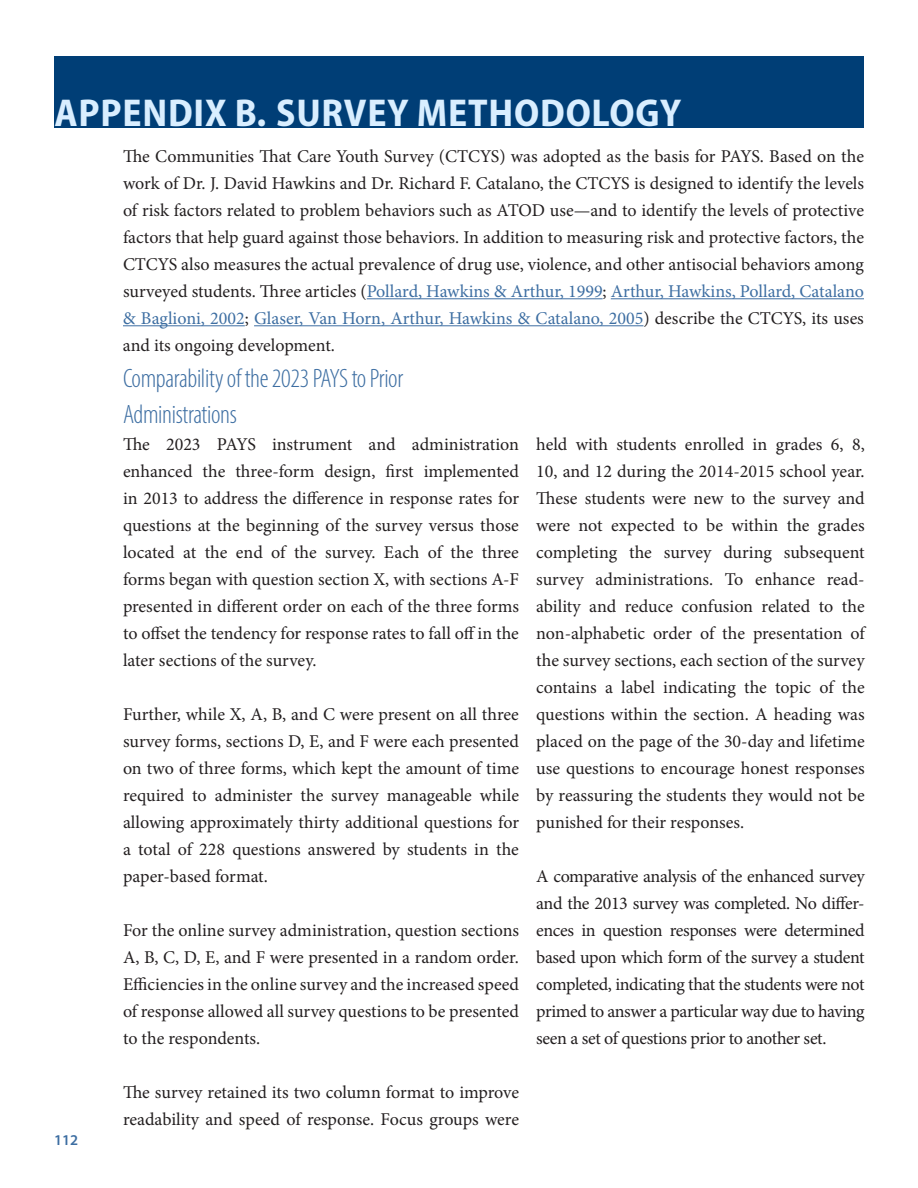
<style>
.page{position:relative;width:918px;height:1188px;background:#fff}
.page>*{position:absolute;margin:0;border:0;box-sizing:border-box;transform-origin:0 0}
.t1{font:700 semi-condensed 39px "Myriad Pro";letter-spacing:.02em;color:#d9eeff}
.t2{font:300 condensed 26.7px/36px "Myriad Pro";letter-spacing:-.015em;color:#3d6ea2}
.t3{font:18px/27px "Minion Pro";letter-spacing:-.005em;color:#231f20;text-align:justify}
.t4{font:600 15px "Myriad Pro";color:#3d6ea2}
.s1{color:#3d6ea2}
</style>
<div class="page">
<div style="left:54px;top:56px;width:810px;height:72px;background:#003e76"></div>
<hr style="left:367px;top:298px;width:236px;height:1px;background:#3d6ea2">
<hr style="left:611px;top:298px;width:253px;height:1px;background:#3d6ea2">
<hr style="left:123px;top:325px;width:122px;height:1px;background:#3d6ea2">
<hr style="left:254px;top:325px;width:389px;height:1px;background:#3d6ea2">
<h1 class="t1" style="left:54px;top:88px;width:629px">APPENDIX B. SURVEY METHODOLOGY</h1>
<p class="t3" style="left:123px;top:143px;width:743px">The Communities That Care Youth Survey (CTCYS) was adopted as the basis for PAYS. Based on the work of Dr. J. David Hawkins and Dr. Richard F. Catalano, the CTCYS is designed to identify the levels of risk factors related to problem behaviors such as ATOD use—and to identify the levels of protective factors that help guard against those behaviors. In addition to measuring risk and protective factors, the CTCYS also measures the actual prevalence of drug use, violence, and other antisocial behaviors among surveyed students. Three articles (<span class="s1">Pollard, Hawkins &amp; Arthur, 1999</span>; <span class="s1">Arthur, Hawkins, Pollard, Catalano &amp; Baglioni, 2002</span>; <span class="s1">Glaser, Van Horn, Arthur, Hawkins &amp; Catalano, 2005</span>) describe the CTCYS, its uses and its ongoing development.</p>
<h2 class="t2" style="left:123px;top:360px;width:282px">Comparability of the 2023 PAYS to Prior<br>Administrations</h2>
<p class="t3" style="left:123px;top:431px;width:398px">The 2023 PAYS instrument and administration enhanced the three-form design, first implemented in 2013 to address the difference in response rates for questions at the beginning of the survey versus those located at the end of the survey. Each of the three forms began with question section X, with sections A-F presented in different order on each of the three forms to offset the tendency for response rates to fall off in the later sections of the survey.</p>
<p class="t3" style="left:123px;top:701px;width:398px">Further, while X, A, B, and C were present on all three survey forms, sections D, E, and F were each presented on two of three forms, which kept the amount of time required to administer the survey manageable while allowing approximately thirty additional questions for a total of 228 questions answered by students in the paper-based format.</p>
<p class="t3" style="left:123px;top:917px;width:398px">For the online survey administration, question sections A, B, C, D, E, and F were presented in a random order.<br>Efficiencies in the online survey and the increased speed of response allowed all survey questions to be presented to the respondents.</p>
<p class="t3" style="left:123px;top:1079px;width:398px">The survey retained its two column format to improve readability and speed of response. Focus groups were</p>
<p class="t3" style="left:536px;top:431px;width:330px">held with students enrolled in grades 6, 8, 10, and 12 during the 2014-2015 school year.<br>These students were new to the survey and were not expected to be within the grades completing the survey during subsequent survey administrations. To enhance read&shy;ability and reduce confusion related to the non-alphabetic order of the presentation of the survey sections, each section of the survey contains a label indicating the topic of the questions within the section. A heading was placed on the page of the 30-day and lifetime use questions to encourage honest responses by reassuring the students they would not be punished for their responses.</p>
<p class="t3" style="left:536px;top:863px;width:330px">A comparative analysis of the enhanced survey and the 2013 survey was completed. No differ&shy;ences in question responses were determined based upon which form of the survey a student completed, indicating that the students were not primed to answer a particular way due to having seen a set of questions prior to another set.</p>
<p class="t4" style="left:54px;top:1131px;width:26px">112</p>
</div>
